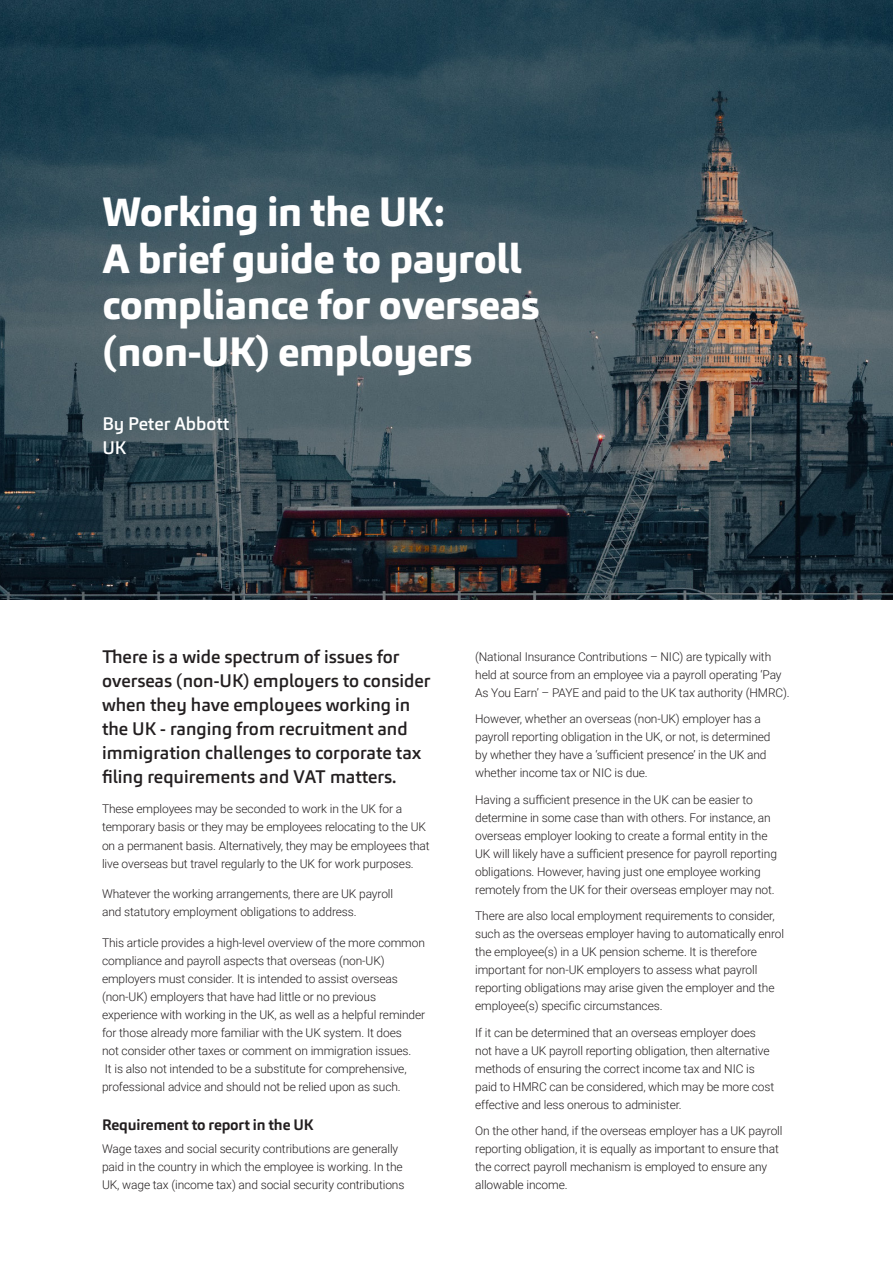
<style>
.page{position:relative;width:893px;height:1263px;background:#fff}
.page>*{position:absolute;margin:0;border:0;box-sizing:border-box;transform-origin:0 0}
.t1{font:800 40.5px/46.5px "Carnac";letter-spacing:-.01em;color:#fff}
.t2{font:500 18px/24px "Carnac";color:#231f20}
.t3{font:500 18px/24px "Carnac";color:#fff}
.t4{font:700 15px "Carnac";letter-spacing:-.01em;color:#231f20}
.t5{font:300 12px/18px "Roboto";letter-spacing:-.01em;color:#231f20}
</style>
<div class="page">
<img style="left:0;top:0;width:893px;height:600px">
<p class="t1" style="left:102px;top:189px;width:439px">Working in the UK:<br>A brief guide to payroll compliance for overseas (non-UK) employers</p>
<p class="t3" style="left:102px;top:412px;width:128px">By Peter Abbott<br>UK</p>
<p class="t2" style="left:102px;top:644px;width:330px">There is a wide spectrum of issues for overseas (non-UK) employers to consider when they have employees working in the UK - ranging from recruitment and immigration challenges to corporate tax filing requirements and VAT matters.</p>
<p class="t5" style="left:102px;top:800px;width:329px">These employees may be seconded to work in the UK for a temporary basis or they may be employees relocating to the UK on a permanent basis. Alternatively, they may be employees that live overseas but travel regularly to the UK for work purposes.</p>
<p class="t5" style="left:102px;top:884px;width:293px">Whatever the working arrangements, there are UK payroll and statutory employment obligations to address.</p>
<p class="t5" style="left:102px;top:933px;width:325px">This article provides a high-level overview of the more common compliance and payroll aspects that overseas (non-UK) employers must consider. It is intended to assist overseas (non-UK) employers that have had little or no previous experience with working in the UK, as well as a helpful reminder for those already more familiar with the UK system. It does<br>not consider other taxes or comment on immigration issues.<br>It is also not intended to be a substitute for comprehensive, professional advice and should not be relied upon as such.</p>
<p class="t4" style="left:102px;top:1115px;width:213px">Requirement to report in the UK</p>
<p class="t5" style="left:102px;top:1139px;width:304px">Wage taxes and social security contributions are generally paid in the country in which the employee is working. In the<br>UK, wage tax (income tax) and social security contributions</p>
<p class="t5" style="left:475px;top:647px;width:316px">(National Insurance Contributions – NIC) are typically with held at source from an employee via a payroll operating ‘Pay<br>As You Earn’ – PAYE and paid to the UK tax authority (HMRC).</p>
<p class="t5" style="left:475px;top:709px;width:297px">However, whether an overseas (non-UK) employer has a payroll reporting obligation in the UK, or not, is determined by whether they have a ‘sufficient presence’ in the UK and whether income tax or NIC is due.</p>
<p class="t5" style="left:475px;top:790px;width:303px">Having a sufficient presence in the UK can be easier to determine in some case than with others. For instance, an overseas employer looking to create a formal entity in the UK will likely have a sufficient presence for payroll reporting obligations. However, having just one employee working remotely from the UK for their overseas employer may not.</p>
<p class="t5" style="left:475px;top:906px;width:310px">There are also local employment requirements to consider, such as the overseas employer having to automatically enrol the employee(s) in a UK pension scheme. It is therefore important for non-UK employers to assess what payroll reporting obligations may arise given the employer and the employee(s) specific circumstances.</p>
<p class="t5" style="left:475px;top:1023px;width:301px">If it can be determined that an overseas employer does not have a UK payroll reporting obligation, then alternative methods of ensuring the correct income tax and NIC is paid to HMRC can be considered, which may be more cost effective and less onerous to administer.</p>
<p class="t5" style="left:475px;top:1121px;width:309px">On the other hand, if the overseas employer has a UK payroll reporting obligation, it is equally as important to ensure that the correct payroll mechanism is employed to ensure any allowable income.</p>
</div>
